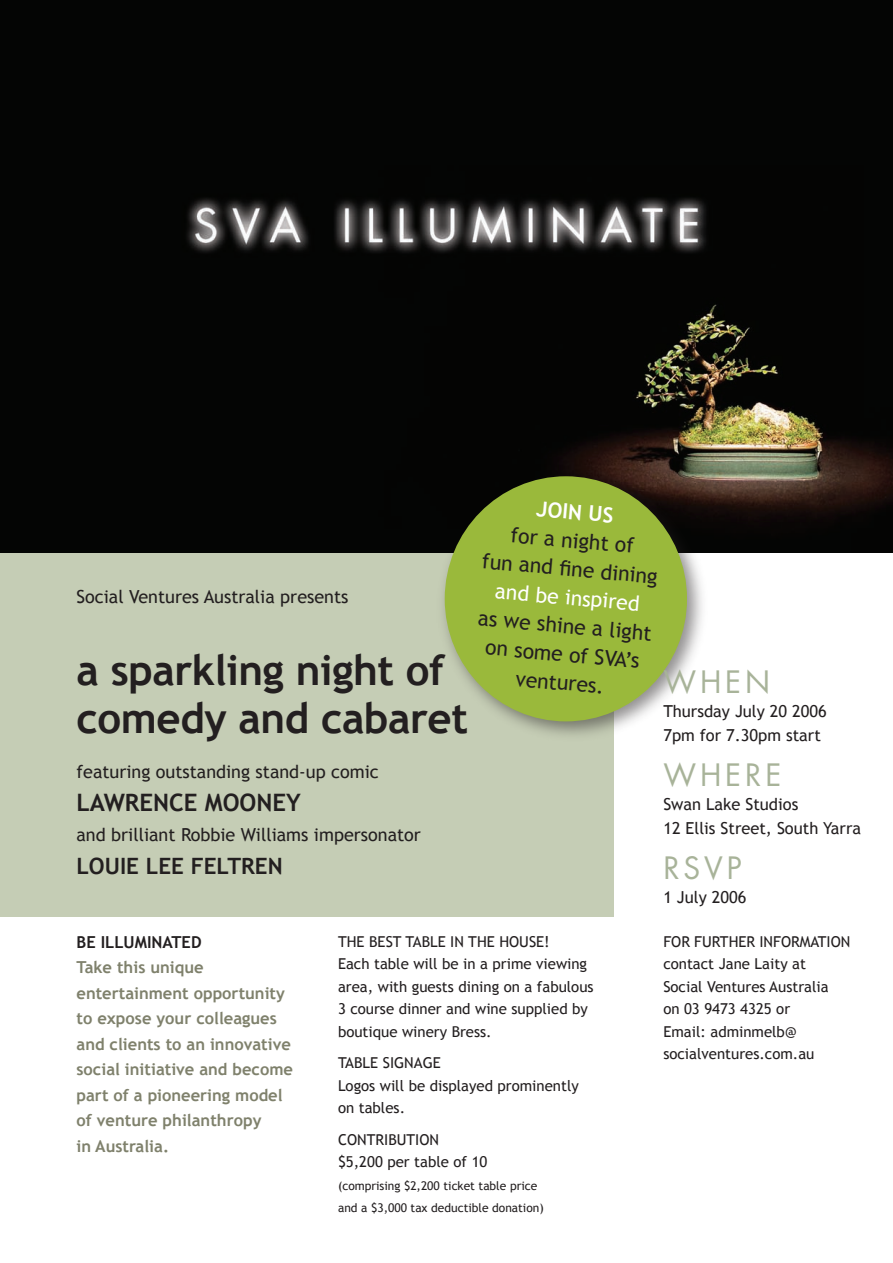
<style>
.page{position:relative;width:893px;height:1263px;background:#fff}
.page>*{position:absolute;margin:0;border:0;box-sizing:border-box;transform-origin:0 0}
.t1{font:700 42px/48px "Trebuchet MS";letter-spacing:-.01em;color:#231f20}
.t2{font:30px "Futura";letter-spacing:.13em;color:#a8b399}
.t3{font:700 24px "Trebuchet MS";color:#231f20}
.t4{font:700 22.5px "Trebuchet MS";color:#231f20}
.t5{font:21px/28.5px "Trebuchet MS";color:#231f20;text-align:center}
.t6{font:21px "Trebuchet MS";color:#fff}
.t7{font:700 21px "Trebuchet MS";color:#fff}
.t8{font:18px "Trebuchet MS";color:#231f20}
.t9{font:700 16.5px/25.5px "Trebuchet MS";color:#7f816c}
.t10{font:16.5px/24px "Trebuchet MS";color:#231f20}
.t11{font:700 16.5px "Trebuchet MS";color:#231f20}
.t12{font:15px/22.5px "Trebuchet MS";color:#231f20}
.t13{font:12px/22.5px "Trebuchet MS";color:#231f20}
</style>
<div class="page">
<div style="left:0;top:553px;width:614px;height:364px;background:#c5cdb5"></div>
<img style="left:0;top:0;width:893px;height:553px">
<div style="left:437px;top:468px;width:272px;height:275px;background:#231f20;opacity:.5"></div>
<div style="left:445px;top:476px;width:242px;height:245px;background:#9ab93b;border-radius:50%"></div>
<p class="t8" style="left:77px;top:586px;width:273px">Social Ventures Australia presents</p>
<h1 class="t1" style="left:77px;top:646px;width:393px">a sparkling night of comedy and cabaret</h1>
<p class="t8" style="left:77px;top:761px;width:304px">featuring outstanding stand-up comic</p>
<h3 class="t3" style="left:77px;top:787px;width:226px">LAWRENCE MOONEY</h3>
<p class="t8" style="left:77px;top:824px;width:346px">and brilliant Robbie Williams impersonator</p>
<h3 class="t4" style="left:77px;top:852px;width:208px">LOUIE LEE FELTREN</h3>
<h3 class="t7" style="left:538px;top:495px;width:79px;rotate:5deg">JOIN US</h3>
<h3 class="t5" style="left:486px;top:519px;width:178px;rotate:5deg">for a night of<br>fun and fi ne dining</h3>
<h3 class="t6" style="left:496px;top:578px;width:146px;rotate:5deg">and be inspired</h3>
<h3 class="t5" style="left:479px;top:604px;width:176px;rotate:5deg">as we shine a light on some of SVA’s ventures.</h3>
<h2 class="t2" style="left:663px;top:661px;width:108px">WHEN</h2>
<p class="t10" style="left:663px;top:699px;width:165px">Thursday July 20 2006<br>7pm for 7.30pm start</p>
<h2 class="t2" style="left:663px;top:754px;width:120px">WHERE</h2>
<p class="t10" style="left:663px;top:792px;width:199px">Swan Lake Studios<br>12 Ellis Street, South Yarra</p>
<h2 class="t2" style="left:663px;top:847px;width:80px">RSVP</h2>
<p class="t10" style="left:663px;top:885px;width:85px">1 July 2006</p>
<p class="t11" style="left:77px;top:931px;width:127px">BE ILLUMINATED</p>
<p class="t9" style="left:77px;top:954px;width:218px">Take this unique entertainment opportunity to expose your colleagues and clients to an innovative social initiative and become part of a pioneering model of venture philanthropy<br>in Australia.</p>
<p class="t12" style="left:338px;top:930px;width:257px">THE BEST TABLE IN THE HOUSE!<br>Each table will be in a prime viewing area, with guests dining on a fabulous<br>3 course dinner and wine supplied by boutique winery Bress.</p>
<p class="t12" style="left:338px;top:1052px;width:242px">TABLE SIGNAGE<br>Logos will be displayed prominently on tables.</p>
<p class="t12" style="left:338px;top:1128px;width:151px">CONTRIBUTION $5,200 per table of 10</p>
<p class="t13" style="left:338px;top:1174px;width:207px">(comprising $2,200 ticket table price and a $3,000 tax deductible donation)</p>
<p class="t12" style="left:663px;top:930px;width:189px">FOR FURTHER INFORMATION contact Jane Laity at<br>Social Ventures Australia<br>on 03 9473 4325 or<br>Email: adminmelb@ socialventures.com.au</p>
</div>
